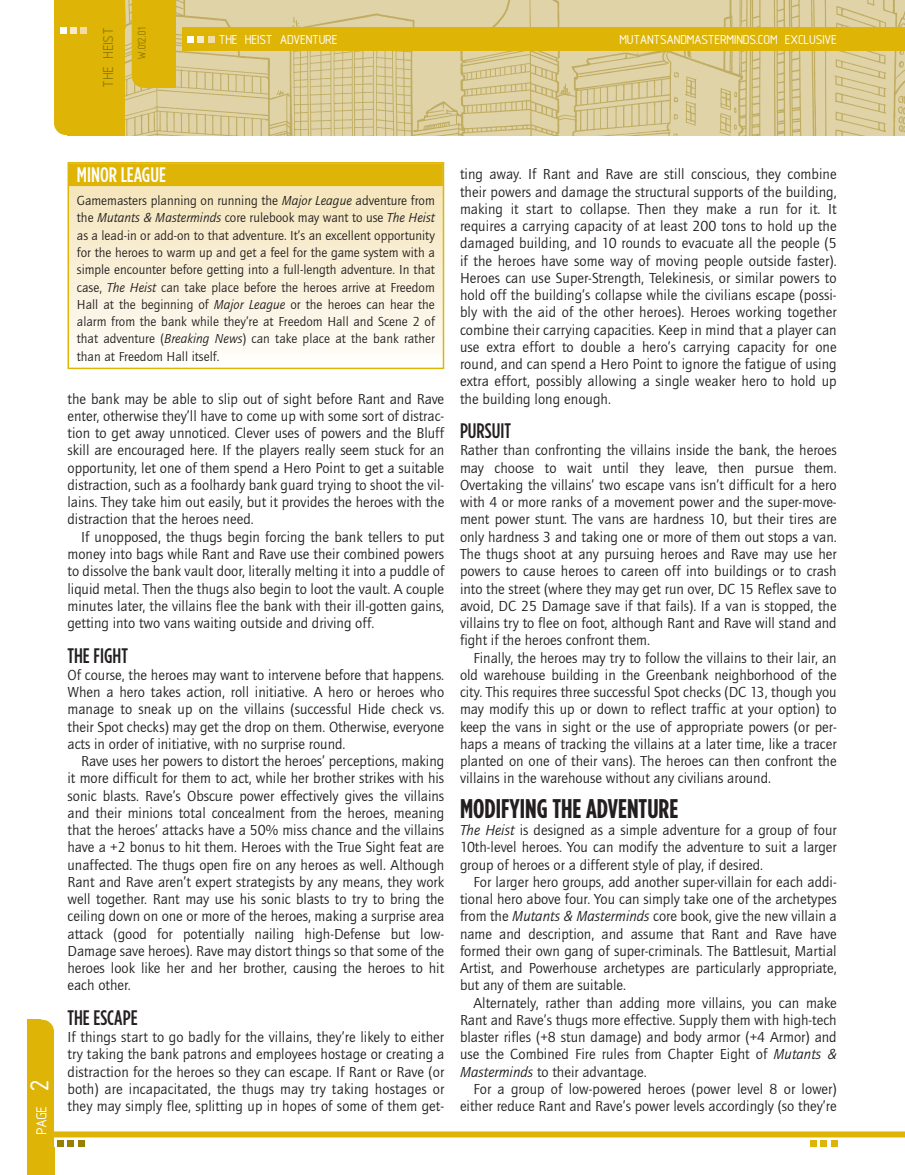
<style>
.page{position:relative;width:905px;height:1175px;background:#fff}
.page>*{position:absolute;margin:0;border:0;box-sizing:border-box;transform-origin:0 0}
.t1{font:700 27px "Gotham Condensed";color:#231f20}
.t2{font:500 21px "Gotham Condensed";color:#231f20}
.t3{font:500 21px "Gotham Condensed";color:#fff}
.t4{font:15px/17.2px "Quay Sans ITC";color:#231f20;text-align:justify}
.t5{font:15px "Isonorm 3098";color:#968000}
.t6{font:15px "Isonorm 3098";color:#fff}
.t7{font:13.5px/17.2px "Quay Sans ITC";color:#231f20;text-align:justify}
.t8{font:13.5px "Isonorm 3098";color:#fff}
.t9{font:12px "Isonorm 3098";color:#968000}
.s1{font-size:27px}
.s2{font-style:italic}
</style>
<div class="page">
<div style="left:40px;top:1019px;width:14px;height:129px;background:#deb407"></div>
<div style="left:27px;top:1019px;width:13px;height:155px;background:#deb407"></div>
<div style="left:27px;top:1148px;width:27px;height:26px;background:#deb407"></div>
<img style="left:125px;top:0;width:779px;height:135px">
<svg style="left:54px;top:27px;width:14px;height:108px"></svg>
<div style="left:68px;top:0;width:57px;height:135px;background:#deb407"></div>
<div style="left:54px;top:0;width:71px;height:27px;background:#deb407"></div>
<div style="left:182px;top:27px;width:722px;height:24px;background:#deb407"></div>
<div style="left:60px;top:27px;width:6px;height:7px;background:#fff"></div>
<div style="left:70px;top:27px;width:7px;height:7px;background:#f7eacb"></div>
<div style="left:80px;top:27px;width:7px;height:7px;background:#f2dca0"></div>
<div style="left:187px;top:36px;width:7px;height:7px;background:#fff"></div>
<div style="left:198px;top:36px;width:6px;height:7px;background:#f7eacb"></div>
<div style="left:208px;top:36px;width:7px;height:7px;background:#f2dca0"></div>
<div style="left:57px;top:1140px;width:7px;height:7px;background:#968000"></div>
<div style="left:67px;top:1140px;width:7px;height:7px;background:#968000"></div>
<div style="left:78px;top:1140px;width:7px;height:7px;background:#968000"></div>
<div style="left:54px;top:1131px;width:850px;height:6px;background:#deb407"></div>
<div style="left:809px;top:1140px;width:7px;height:7px;background:#deb407"></div>
<div style="left:820px;top:1140px;width:7px;height:7px;background:#deb407"></div>
<div style="left:830px;top:1140px;width:7px;height:7px;background:#deb407"></div>
<svg style="left:132px;top:27px;width:13px;height:61px"></svg>
<div style="left:132px;top:0;width:44px;height:27px;background:#deb407"></div>
<div style="left:145px;top:0;width:31px;height:88px;background:#deb407"></div>
<svg style="left:71px;top:186px;width:370px;height:163px;background:#f9efd7"></svg>
<div style="left:69px;top:164px;width:373px;height:22px;background:#deb407"></div>
<div style="left:68px;top:162px;width:376px;height:207px;border:2px solid #deb407"></div>
<p class="t9" style="left:139px;top:59px;width:34px;rotate:-90deg">W.012.01</p>
<p class="t5" style="left:104px;top:87px;width:61px;rotate:-90deg">THE HEIST</p>
<p class="t8" style="left:219px;top:36px;width:120px">THE HEIST ADVENTURE</p>
<p class="t8" style="left:620px;top:36px;width:219px">MUTANTSANDMASTERMINDS.COM EXCLUSIVE</p>
<p class="t6" style="left:37px;top:1134px;width:56px;rotate:-90deg">PAGE <span class="s1">2</span></p>
<h2 class="t3" style="left:77px;top:167px;width:90px">MINOR LEAGUE</h2>
<p class="t7" style="left:77px;top:193px;width:359px">Gamemasters planning on running the <span class="s2">Major League</span> adventure from the <span class="s2">Mutants &amp; Masterminds</span> core rulebook may want to use <span class="s2">The Heist </span>as a lead-in or add-on to that adventure. It’s an excellent opportunity for the heroes to warm up and get a feel for the game system with a simple encounter before getting into a full-length adventure. In that case, <span class="s2">The Heist</span> can take place before the heroes arrive at Freedom Hall at the beginning of <span class="s2">Major League</span> or the heroes can hear the alarm from the bank while they’re at Freedom Hall and Scene 2 of that adventure (<span class="s2">Breaking News</span>) can take place at the bank rather than at Freedom Hall itself.</p>
<p class="t4" style="left:68px;top:391px;width:378px">the bank may be able to slip out of sight before Rant and Rave enter, otherwise they’ll have to come up with some sort of distrac&shy;tion to get away unnoticed. Clever uses of powers and the Bluff skill are encouraged here. If the players really seem stuck for an opportunity, let one of them spend a Hero Point to get a suitable distraction, such as a foolhardy bank guard trying to shoot the vil&shy;lains. They take him out easily, but it provides the heroes with the distraction that the heroes need.</p>
<p class="t4" style="left:68px;top:529px;width:378px;text-indent:14px">If unopposed, the thugs begin forcing the bank tellers to put money into bags while Rant and Rave use their combined powers to dissolve the bank vault door, literally melting it into a puddle of liquid metal. Then the thugs also begin to loot the vault. A couple minutes later, the villains flee the bank with their ill-gotten gains, getting into two vans waiting outside and driving off.</p>
<h2 class="t2" style="left:68px;top:647px;width:62px">THE FIGHT</h2>
<p class="t4" style="left:68px;top:667px;width:378px">Of course, the heroes may want to intervene before that happens.<br>When a hero takes action, roll initiative. A hero or heroes who manage to sneak up on the villains (successful Hide check vs. their Spot checks) may get the drop on them. Otherwise, everyone acts in order of initiative, with no surprise round.</p>
<p class="t4" style="left:68px;top:754px;width:378px;text-indent:14px">Rave uses her powers to distort the heroes’ perceptions, making it more difficult for them to act, while her brother strikes with his sonic blasts. Rave’s Obscure power effectively gives the villains and their minions total concealment from the heroes, meaning that the heroes’ attacks have a 50% miss chance and the villains have a +2 bonus to hit them. Heroes with the True Sight feat are unaffected. The thugs open fire on any heroes as well. Although Rant and Rave aren’t expert strategists by any means, they work well together. Rant may use his sonic blasts to try to bring the ceiling down on one or more of the heroes, making a surprise area attack (good for potentially nailing high-Defense but low-Damage save heroes). Rave may distort things so that some of the heroes look like her and her brother, causing the heroes to hit each other.</p>
<h2 class="t2" style="left:68px;top:1010px;width:72px">THE ESCAPE</h2>
<p class="t4" style="left:68px;top:1030px;width:378px">If things start to go badly for the villains, they’re likely to either try taking the bank patrons and employees hostage or creating a distraction for the heroes so they can escape. If Rant or Rave (or both) are incapacitated, the thugs may try taking hostages or they may simply flee, splitting up in hopes of some of them get-</p>
<p class="t4" style="left:460px;top:167px;width:378px">ting away. If Rant and Rave are still conscious, they combine their powers and damage the structural supports of the building, making it start to collapse. Then they make a run for it. It requires a carrying capacity of at least 200 tons to hold up the damaged building, and 10 rounds to evacuate all the people (5 if the heroes have some way of moving people outside faster).<br>Heroes can use Super-Strength, Telekinesis, or similar powers to hold off the building’s collapse while the civilians escape (possi&shy;bly with the aid of the other heroes). Heroes working together combine their carrying capacities. Keep in mind that a player can use extra effort to double a hero’s carrying capacity for one round, and can spend a Hero Point to ignore the fatigue of using extra effort, possibly allowing a single weaker hero to hold up the building long enough.</p>
<h2 class="t2" style="left:460px;top:423px;width:53px">PURSUIT</h2>
<p class="t4" style="left:460px;top:443px;width:378px">Rather than confronting the villains inside the bank, the heroes may choose to wait until they leave, then pursue them.<br>Overtaking the villains’ two escape vans isn’t difficult for a hero with 4 or more ranks of a movement power and the super-move&shy;ment power stunt. The vans are hardness 10, but their tires are only hardness 3 and taking one or more of them out stops a van.<br>The thugs shoot at any pursuing heroes and Rave may use her powers to cause heroes to careen off into buildings or to crash into the street (where they may get run over, DC 15 Reflex save to avoid, DC 25 Damage save if that fails). If a van is stopped, the villains try to flee on foot, although Rant and Rave will stand and fight if the heroes confront them.</p>
<p class="t4" style="left:460px;top:650px;width:378px;text-indent:14px">Finally, the heroes may try to follow the villains to their lair, an old warehouse building in the Greenbank neighborhood of the city. This requires three successful Spot checks (DC 13, though you may modify this up or down to reflect traffic at your option) to keep the vans in sight or the use of appropriate powers (or per&shy;haps a means of tracking the villains at a later time, like a tracer planted on one of their vans). The heroes can then confront the villains in the warehouse without any civilians around.</p>
<h1 class="t1" style="left:460px;top:798px;width:220px">MODIFYING THE ADVENTURE</h1>
<p class="t4" style="left:460px;top:823px;width:378px"><span class="s2">The Heist</span> is designed as a simple adventure for a group of four 10th-level heroes. You can modify the adventure to suit a larger group of heroes or a different style of play, if desired.</p>
<p class="t4" style="left:460px;top:874px;width:378px;text-indent:14px">For larger hero groups, add another super-villain for each addi&shy;tional hero above four. You can simply take one of the archetypes from the <span class="s2">Mutants &amp; Masterminds</span> core book, give the new villain a name and description, and assume that Rant and Rave have formed their own gang of super-criminals. The Battlesuit, Martial Artist, and Powerhouse archetypes are particularly appropriate, but any of them are suitable.</p>
<p class="t4" style="left:460px;top:995px;width:378px;text-indent:14px">Alternately, rather than adding more villains, you can make Rant and Rave’s thugs more effective. Supply them with high-tech blaster rifles (+8 stun damage) and body armor (+4 Armor) and use the Combined Fire rules from Chapter Eight of <span class="s2">Mutants &amp; Masterminds</span> to their advantage.</p>
<p class="t4" style="left:460px;top:1081px;width:378px;text-align:right">For a group of low-powered heroes (power level 8 or lower) either reduce Rant and Rave’s power levels accordingly (so they’re</p>
</div>
